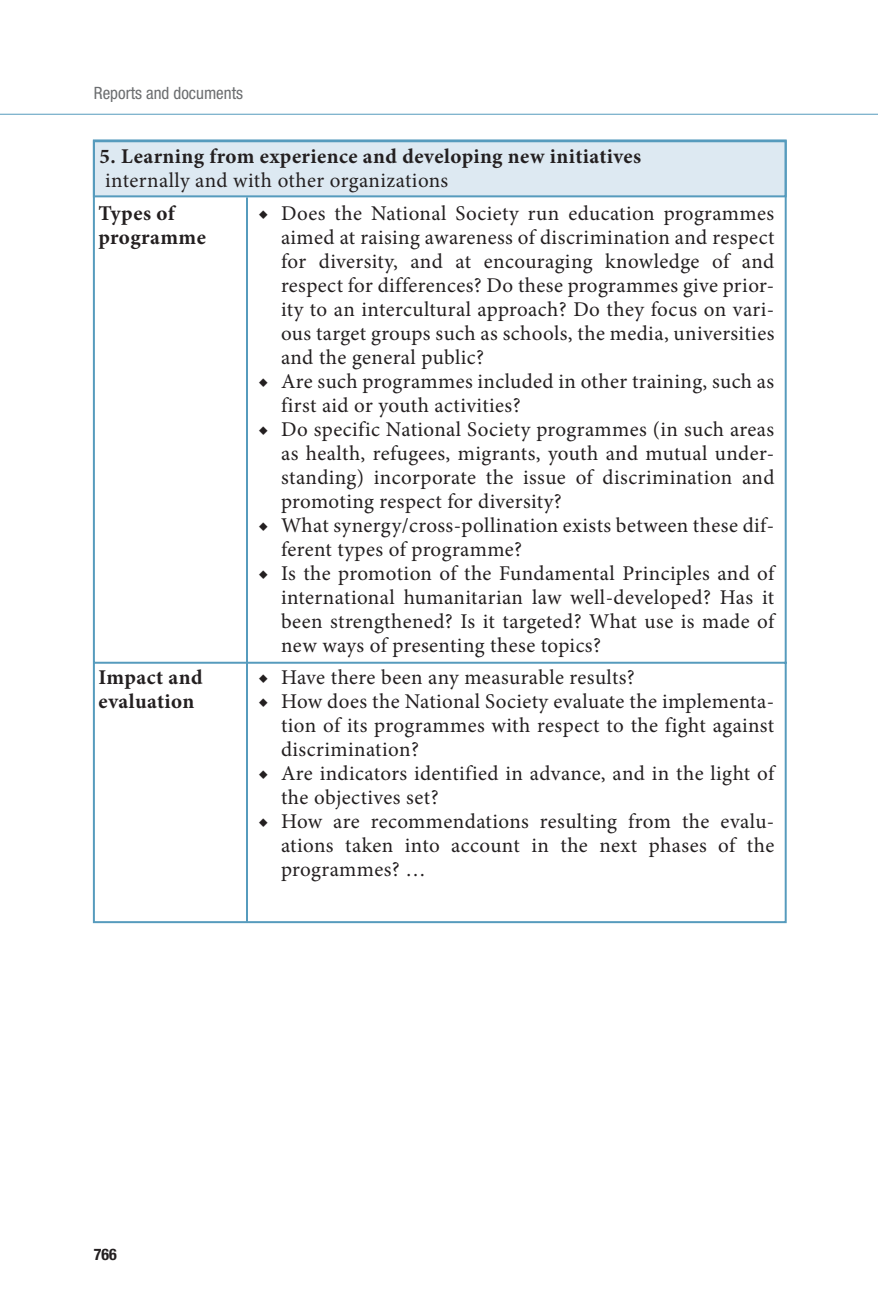
<style>
.page{position:relative;width:878px;height:1303px;background:#fff}
.page>*{position:absolute;margin:0;border:0;box-sizing:border-box;transform-origin:0 0}
.t1{font:21px/24px "Minion Pro";letter-spacing:.02em;color:#231f20;text-align:justify}
.t2{font:700 21px/24px "Minion Pro";letter-spacing:.02em;color:#231f20}
.t3{font:condensed 17px "Helvetica Neue";color:#6c6e70}
.t4{font:700 condensed 16px "Helvetica Neue";color:#231f20}
</style>
<div class="page">
<hr style="left:0;top:114px;width:878px;height:1px;background:#569bbd">
<svg style="left:92px;top:139px;width:695px;height:785px"></svg>
<hr style="left:246px;top:197px;width:2px;height:416px;background:#569bbd">
<hr style="left:246px;top:594px;width:2px;height:328px;background:#569bbd">
<p class="t3" style="left:94px;top:87px;width:151px">Reports and documents</p>
<p class="t2" style="left:100px;top:146px;width:543px">5. Learning from experience and developing new initiatives</p>
<p class="t1" style="left:105px;top:170px;width:345px">internally and with other organizations</p>
<p class="t1" style="left:281px;top:202px;width:495px;text-indent:-23px">◆ Does the National Society run education programmes aimed at raising awareness of discrimination and respect for diversity, and at encouraging knowledge of and respect for differences? Do these programmes give prior&shy;ity to an intercultural approach? Do they focus on vari&shy;ous target groups such as schools, the media, universities and the general public?</p>
<p class="t1" style="left:281px;top:370px;width:495px;text-indent:-23px">◆ Are such programmes included in other training, such as first aid or youth activities?</p>
<p class="t1" style="left:281px;top:418px;width:495px;text-indent:-23px">◆ Do specific National Society programmes (in such areas as health, refugees, migrants, youth and mutual under&shy;standing) incorporate the issue of discrimination and promoting respect for diversity?</p>
<p class="t1" style="left:281px;top:514px;width:495px;text-indent:-23px">◆ What synergy/cross-pollination exists between these dif&shy;ferent types of programme?</p>
<p class="t1" style="left:281px;top:562px;width:495px;text-indent:-23px">◆ Is the promotion of the Fundamental Principles and of international humanitarian law well-developed? Has it been strengthened? Is it targeted? What use is made of new ways of presenting these topics?</p>
<p class="t1" style="left:258px;top:667px;width:378px">◆ Have there been any measurable results?</p>
<p class="t1" style="left:281px;top:691px;width:495px;text-indent:-23px">◆ How does the National Society evaluate the implementa&shy;tion of its programmes with respect to the fight against discrimination?</p>
<p class="t1" style="left:281px;top:763px;width:495px;text-indent:-23px">◆ Are indicators identified in advance, and in the light of the objectives set?</p>
<p class="t1" style="left:281px;top:811px;width:495px;text-indent:-23px">◆ How are recommendations resulting from the evalu&shy;ations taken into account in the next phases of the programmes? …</p>
<p class="t2" style="left:98px;top:203px;width:109px">Types of programme</p>
<p class="t2" style="left:98px;top:667px;width:106px">Impact and evaluation</p>
<p class="t4" style="left:94px;top:1249px;width:25px">766</p>
</div>
